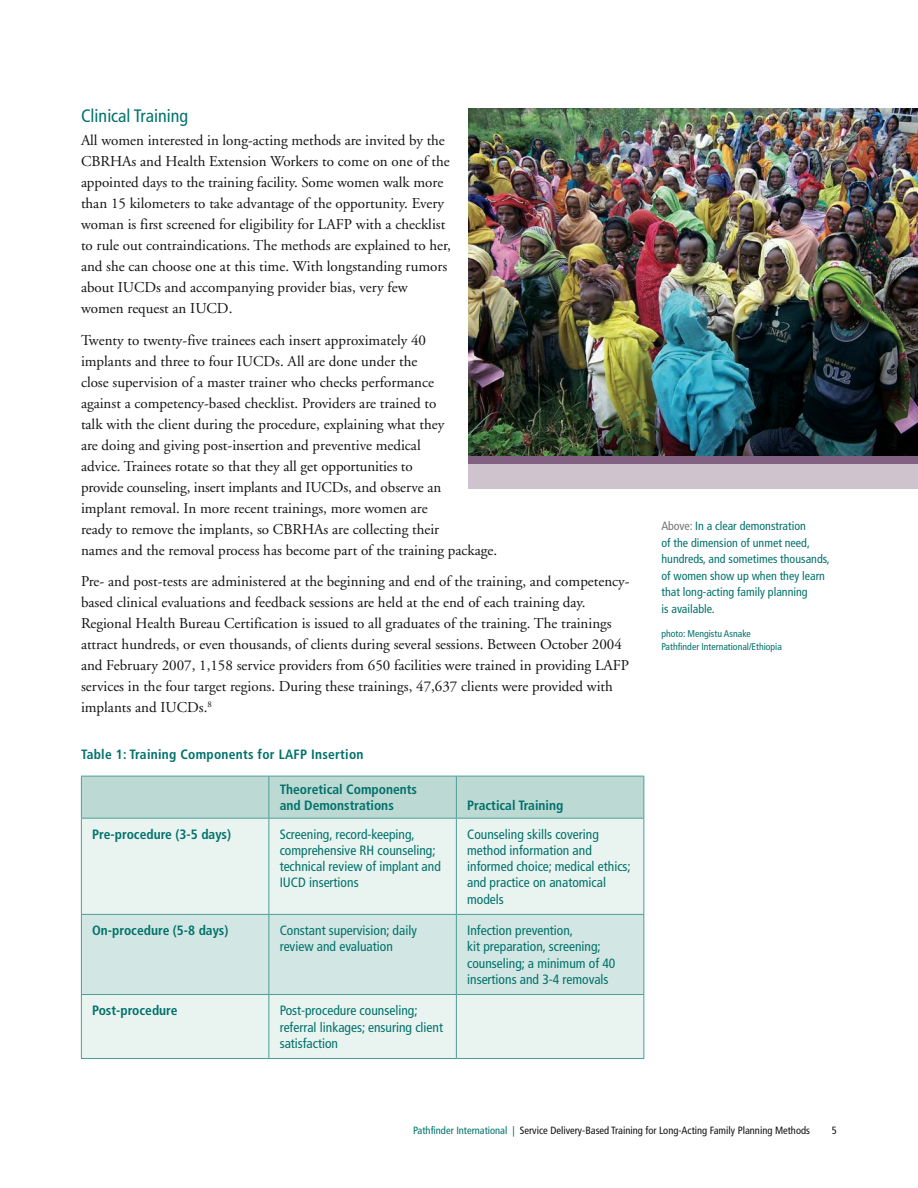
<style>
.page{position:relative;width:918px;height:1188px;background:#fff}
.page>*{position:absolute;margin:0;border:0;box-sizing:border-box;transform-origin:0 0}
.t1{font:condensed 18px "Frutiger";color:#00716a}
.t2{font:15px/21px "Adobe Garamond";color:#121212}
.t3{font:condensed 13.5px/16.2px "Frutiger";color:#00716a}
.t4{font:700 condensed 13.5px/15.8px "Frutiger";color:#00716a}
.t5{font:700 condensed 13.5px "Frutiger";letter-spacing:.02em;color:#00716a}
.t6{font:condensed 12px/16.5px "Frutiger";color:#00716a}
.t7{font:condensed 10.5px "Frutiger";color:#121212}
.t8{font:condensed 9.75px/12.8px "Frutiger";color:#00716a}
.s1{color:#747776}
.s2{color:#00716a}
</style>
<div class="page">
<div style="left:82px;top:777px;width:561px;height:41px;background:#bcd9d3"></div>
<div style="left:82px;top:819px;width:561px;height:239px;background:#e9f3f0"></div>
<div style="left:82px;top:915px;width:561px;height:79px;background:#d2e6e3"></div>
<hr style="left:81px;top:776px;width:188px;height:1px;background:#4b9e99">
<hr style="left:81px;top:776px;width:1px;height:42px;background:#4b9e99">
<hr style="left:269px;top:776px;width:187px;height:1px;background:#4b9e99">
<hr style="left:268px;top:776px;width:1px;height:42px;background:#4b9e99">
<hr style="left:456px;top:776px;width:188px;height:1px;background:#4b9e99">
<hr style="left:456px;top:776px;width:1px;height:42px;background:#4b9e99">
<hr style="left:643px;top:776px;width:1px;height:42px;background:#4b9e99">
<hr style="left:81px;top:818px;width:188px;height:1px;background:#4b9e99">
<hr style="left:81px;top:819px;width:1px;height:95px;background:#4b9e99">
<hr style="left:269px;top:818px;width:187px;height:1px;background:#4b9e99">
<hr style="left:268px;top:819px;width:1px;height:95px;background:#4b9e99">
<hr style="left:456px;top:818px;width:188px;height:1px;background:#4b9e99">
<hr style="left:456px;top:819px;width:1px;height:95px;background:#4b9e99">
<hr style="left:643px;top:819px;width:1px;height:95px;background:#4b9e99">
<hr style="left:81px;top:914px;width:188px;height:1px;background:#4b9e99">
<hr style="left:81px;top:915px;width:1px;height:79px;background:#4b9e99">
<hr style="left:269px;top:914px;width:187px;height:1px;background:#4b9e99">
<hr style="left:268px;top:915px;width:1px;height:79px;background:#4b9e99">
<hr style="left:456px;top:914px;width:188px;height:1px;background:#4b9e99">
<hr style="left:456px;top:915px;width:1px;height:79px;background:#4b9e99">
<hr style="left:643px;top:915px;width:1px;height:79px;background:#4b9e99">
<hr style="left:81px;top:994px;width:188px;height:1px;background:#4b9e99">
<hr style="left:81px;top:995px;width:1px;height:63px;background:#4b9e99">
<hr style="left:269px;top:994px;width:187px;height:1px;background:#4b9e99">
<hr style="left:268px;top:995px;width:1px;height:63px;background:#4b9e99">
<hr style="left:456px;top:994px;width:188px;height:1px;background:#4b9e99">
<hr style="left:456px;top:995px;width:1px;height:63px;background:#4b9e99">
<hr style="left:643px;top:995px;width:1px;height:63px;background:#4b9e99">
<hr style="left:81px;top:1058px;width:188px;height:1px;background:#4b9e99">
<hr style="left:269px;top:1058px;width:187px;height:1px;background:#4b9e99">
<hr style="left:456px;top:1058px;width:188px;height:1px;background:#4b9e99">
<img style="left:468px;top:108px;width:450px;height:348px">
<div style="left:468px;top:462px;width:450px;height:27px;background:#cfc3ce"></div>
<div style="left:468px;top:456px;width:450px;height:8px;background:#826182"></div>
<p class="t1" style="left:81px;top:105px;width:109px">Clinical Training</p>
<p class="t2" style="left:81px;top:130px;width:371px">All women interested in long-acting methods are invited by the CBRHAs and Health Extension Workers to come on one of the appointed days to the training facility. Some women walk more than 15 kilometers to take advantage of the opportunity. Every woman is first screened for eligibility for LAFP with a checklist to rule out contraindications. The methods are explained to her, and she can choose one at this time. With longstanding rumors about IUCDs and accompanying provider bias, very few women request an IUCD.</p>
<p class="t2" style="left:81px;top:330px;width:418px">Twenty to twenty-five trainees each insert approximately 40<br>implants and three to four IUCDs. All are done under the<br>close supervision of a master trainer who checks performance<br>against a competency-based checklist. Providers are trained to<br>talk with the client during the procedure, explaining what they<br>are doing and giving post-insertion and preventive medical<br>advice. Trainees rotate so that they all get opportunities to<br>provide counseling, insert implants and IUCDs, and observe an<br>implant removal. In more recent trainings, more women are<br>ready to remove the implants, so CBRHAs are collecting their<br>names and the removal process has become part of the training package.</p>
<p class="t2" style="left:81px;top:571px;width:550px">Pre- and post-tests are administered at the beginning and end of the training, and competency&shy;based clinical evaluations and feedback sessions are held at the end of each training day.<br>Regional Health Bureau Certification is issued to all graduates of the training. The trainings attract hundreds, or even thousands, of clients during several sessions. Between October 2004 and February 2007, 1,158 service providers from 650 facilities were trained in providing LAFP services in the four target regions. During these trainings, 47,637 clients were provided with implants and IUCDs.<sup>8</sup></p>
<p class="t5" style="left:81px;top:747px;width:284px">Table 1: Training Components for LAFP Insertion</p>
<p class="t4" style="left:280px;top:782px;width:139px">Theoretical Components and Demonstrations</p>
<p class="t4" style="left:467px;top:798px;width:98px">Practical Training</p>
<p class="t4" style="left:92px;top:827px;width:140px">Pre-procedure (3-5 days)</p>
<p class="t3" style="left:280px;top:826px;width:163px">Screening, record-keeping, comprehensive RH counseling; technical review of implant and<br>IUCD insertions</p>
<p class="t3" style="left:467px;top:826px;width:165px">Counseling skills covering method information and informed choice; medical ethics; and practice on anatomical models</p>
<p class="t4" style="left:92px;top:923px;width:138px">On-procedure (5-8 days)</p>
<p class="t3" style="left:280px;top:923px;width:139px">Constant supervision; daily review and evaluation</p>
<p class="t3" style="left:467px;top:923px;width:150px">Infection prevention,<br>kit preparation, screening; counseling; a minimum of 40 insertions and 3-4 removals</p>
<p class="t4" style="left:92px;top:1003px;width:87px">Post-procedure</p>
<p class="t3" style="left:280px;top:1003px;width:165px">Post-procedure counseling; referral linkages; ensuring client satisfaction</p>
<p class="t6" style="left:662px;top:518px;width:170px"><span class="s1">Above:</span> In a clear demonstration<br>of the dimension of unmet need, hundreds, and sometimes thousands, of women show up when they learn that long-acting family planning<br>is available.</p>
<p class="t8" style="left:662px;top:628px;width:122px">photo: Mengistu Asnake<br>Pathfinder International/Ethiopia</p>
<p class="t7" style="left:413px;top:1124px;width:398px"><span class="s2">Pathfinder International |</span> Service Delivery-Based Training for Long-Acting Family Planning Methods</p>
</div>
